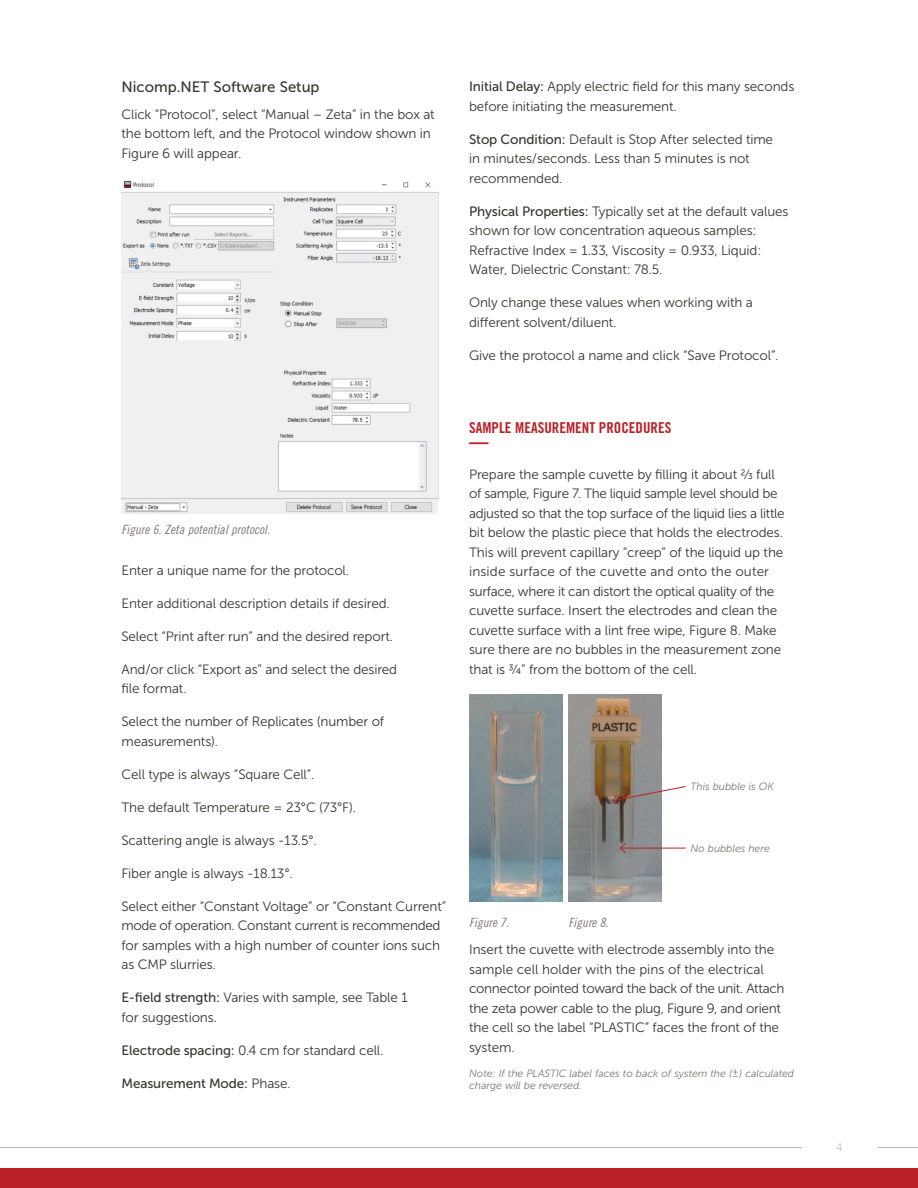
<style>
.page{position:relative;width:918px;height:1188px;background:#fff}
.page>*{position:absolute;margin:0;border:0;box-sizing:border-box;transform-origin:0 0}
.t1{font:700 expanded 20.25px "Trade Gothic LT Std";color:#bb2127;scale:.96 1}
.t2{font:15px "Trade Gothic LT Std Bd Cn 20";color:#bb2127}
.t3{font:15px "Museo Sans 500";color:#38352f}
.t4{font:13.5px/19.5px "Museo Sans 300";letter-spacing:-.01em;color:#38352f}
.t5{font:13.5px "Museo Sans 500";letter-spacing:-.01em;color:#38352f}
.t6{font:12.75px "Trade Gothic LT Std Cn 18 Obl";letter-spacing:.005em;color:#7e7672}
.t7{font:italic 10.5px/11.7px "Museo Sans 300";letter-spacing:-.005em;color:#7e7672}
.t8{font:300 10.5px "Trade Gothic LT Std";color:#c0b5ae}
.s1{font-family:"Museo Sans 500"}
.s2{font-family:"Museo Sans 300"}
</style>
<div class="page">
<div style="left:0;top:1168px;width:918px;height:20px;background:#bb2127"></div>
<hr style="left:878px;top:1147px;width:40px;height:1px;background:#c0b5ae">
<hr style="left:0;top:1147px;width:802px;height:1px;background:#c0b5ae">
<img style="left:122px;top:180px;width:317px;height:333px">
<img style="left:469px;top:695px;width:93px;height:207px">
<img style="left:569px;top:695px;width:93px;height:207px">
<svg style="left:612px;top:786px;width:74px;height:19px"></svg>
<hr style="left:620px;top:848px;width:66px;height:1px;background:#bb2127">
<svg style="left:619px;top:842px;width:8px;height:12px"></svg>
<p class="t3" style="left:122px;top:79px;width:200px">Nicomp.NET Software Setup</p>
<p class="t4" style="left:122px;top:104px;width:315px">Click “Protocol”, select “Manual – Zeta” in the box at the bottom left, and the Protocol window shown in<br>Figure 6 will appear.</p>
<p class="t4" style="left:469px;top:77px;width:327px"><span class="s1">Initial Delay:</span> Apply electric field for this many seconds before initiating the measurement.</p>
<p class="t4" style="left:469px;top:129px;width:305px"><span class="s1">Stop Condition:</span> Default is Stop After selected time in minutes/seconds. Less than 5 minutes is not recommended.</p>
<p class="t4" style="left:469px;top:201px;width:321px"><span class="s1">Physical Properties:</span> Typically set at the default values shown for low concentration aqueous samples:<br>Refractive Index = 1.33, Viscosity = 0.933, Liquid:<br>Water, Dielectric Constant: 78.5.</p>
<p class="t4" style="left:469px;top:293px;width:285px">Only change these values when working with a different solvent/diluent.</p>
<p class="t4" style="left:469px;top:345px;width:311px">Give the protocol a name and click “Save Protocol”.</p>
<p class="t6" style="left:122px;top:522px;width:150px">Figure 6. Zeta potential protocol.</p>
<p class="t4" style="left:122px;top:560px;width:229px">Enter a unique name for the protocol.</p>
<p class="t4" style="left:122px;top:593px;width:270px">Enter additional description details if desired.</p>
<p class="t4" style="left:122px;top:626px;width:273px">Select “Print after run” and the desired report.</p>
<p class="t4" style="left:122px;top:659px;width:277px">And/or click “Export as” and select the desired file format.</p>
<p class="t4" style="left:122px;top:712px;width:264px">Select the number of Replicates (number of measurements).</p>
<p class="t4" style="left:122px;top:764px;width:194px">Cell type is always “Square Cell”.</p>
<p class="t4" style="left:122px;top:797px;width:236px">The default Temperature = 23°C (73°F).</p>
<p class="t4" style="left:122px;top:830px;width:197px">Scattering angle is always -13.5°.</p>
<p class="t4" style="left:122px;top:863px;width:173px">Fiber angle is always -18.13°.</p>
<p class="t4" style="left:122px;top:896px;width:326px">Select either “Constant Voltage” or “Constant Current” mode of operation. Constant current is recommended for samples with a high number of counter ions such as CMP slurries.</p>
<p class="t4" style="left:122px;top:988px;width:288px"><span class="s1">E-field strength:</span> Varies with sample, see Table 1 for suggestions.</p>
<p class="t4" style="left:122px;top:1040px;width:264px"><span class="s1">Electrode spacing:</span> 0.4 cm for standard cell.</p>
<p class="t5" style="left:122px;top:1075px;width:171px">Measurement Mode: <span class="s2">Phase.</span></p>
<p class="t2" style="left:469px;top:418px;width:204px">SAMPLE MEASUREMENT PROCEDURES</p>
<h1 class="t1" style="left:469px;top:429px;width:22px">—</h1>
<p class="t4" style="left:469px;top:464px;width:317px">Prepare the sample cuvette by filling it about 2/3 full of sample, Figure 7. The liquid sample level should be adjusted so that the top surface of the liquid lies a little bit below the plastic piece that holds the electrodes.<br>This will prevent capillary “creep” of the liquid up the inside surface of the cuvette and onto the outer surface, where it can distort the optical quality of the cuvette surface. Insert the electrodes and clean the cuvette surface with a lint free wipe, Figure 8. Make sure there are no bubbles in the measurement zone that is ¾” from the bottom of the cell.</p>
<p class="t7" style="left:691px;top:780px;width:85px">This bubble is OK</p>
<p class="t6" style="left:469px;top:915px;width:41px">Figure 7.</p>
<p class="t6" style="left:569px;top:915px;width:41px">Figure 8.</p>
<p class="t7" style="left:691px;top:843px;width:81px">No bubbles here</p>
<p class="t4" style="left:469px;top:940px;width:317px">Insert the cuvette with electrode assembly into the sample cell holder with the pins of the electrical connector pointed toward the back of the unit. Attach the zeta power cable to the plug, Figure 9, and orient the cell so the label “PLASTIC” faces the front of the system.</p>
<p class="t7" style="left:469px;top:1068px;width:327px">Note: If the PLASTIC label faces to back of system the (±) calculated charge will be reversed.</p>
<p class="t8" style="left:837px;top:1141px;width:7px">4</p>
</div>
